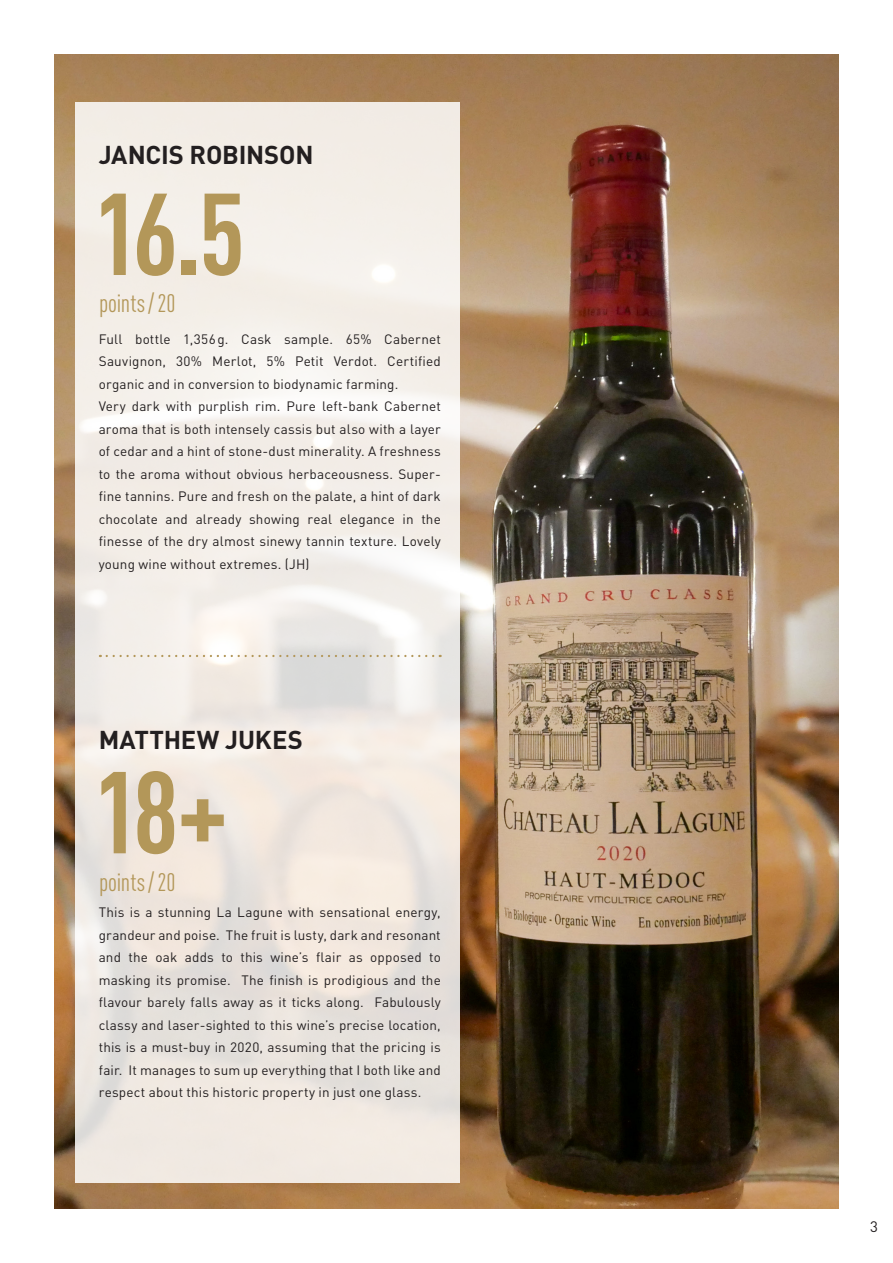
<style>
.page{position:relative;width:893px;height:1263px;background:#fff}
.page>*{position:absolute;margin:0;border:0;box-sizing:border-box;transform-origin:0 0}
.t1{font:700 condensed 114.3px "DIN Pro";color:#b39759}
.t2{font:700 25.5px "DIN Pro";letter-spacing:-.005em;color:#231f20}
.t3{font:condensed 25.05px "DIN Pro";color:#b39759}
.t4{font:15px "DIN Pro";color:#231f20}
.t5{font:13.5px/22.5px "DIN Pro";letter-spacing:.01em;color:#231f20;text-align:justify}
</style>
<div class="page">
<img style="left:54px;top:54px;width:785px;height:1155px">
<svg style="left:75px;top:102px;width:384px;height:1080px;background:#f0eae4"></svg>
<svg style="left:107px;top:655px;width:334px;height:2px"></svg>
<p class="t2" style="left:99px;top:137px;width:216px">JANCIS ROBINSON</p>
<p class="t1" style="left:93px;top:148px;width:153px">16.5</p>
<p class="t3" style="left:99px;top:285px;width:78px">points/20</p>
<p class="t5" style="left:99px;top:326px;width:344px">Full bottle 1,356g. Cask sample. 65% Cabernet Sauvignon, 30% Merlot, 5% Petit Verdot. Certified organic and in conversion to biodynamic farming.</p>
<p class="t5" style="left:99px;top:394px;width:344px">Very dark with purplish rim. Pure left-bank Cabernet aroma that is both intensely cassis but also with a layer of cedar and a hint of stone-dust minerality. A freshness to the aroma without obvious herbaceousness. Super&shy;fine tannins. Pure and fresh on the palate, a hint of dark chocolate and already showing real elegance in the finesse of the dry almost sinewy tannin texture. Lovely young wine without extremes. (JH)</p>
<p class="t2" style="left:99px;top:722px;width:206px">MATTHEW JUKES</p>
<p class="t1" style="left:93px;top:726px;width:137px">18+</p>
<p class="t3" style="left:99px;top:864px;width:78px">points/20</p>
<p class="t5" style="left:99px;top:900px;width:344px">This is a stunning La Lagune with sensational energy, grandeur and poise. The fruit is lusty, dark and resonant and the oak adds to this wine’s flair as opposed to masking its promise. The finish is prodigious and the flavour barely falls away as it ticks along. Fabulously classy and laser-sighted to this wine’s precise location, this is a must-buy in 2020, assuming that the pricing is fair. It manages to sum up everything that I both like and respect about this historic property in just one glass.</p>
<p class="t4" style="left:870px;top:1215px;width:9px">3</p>
</div>
